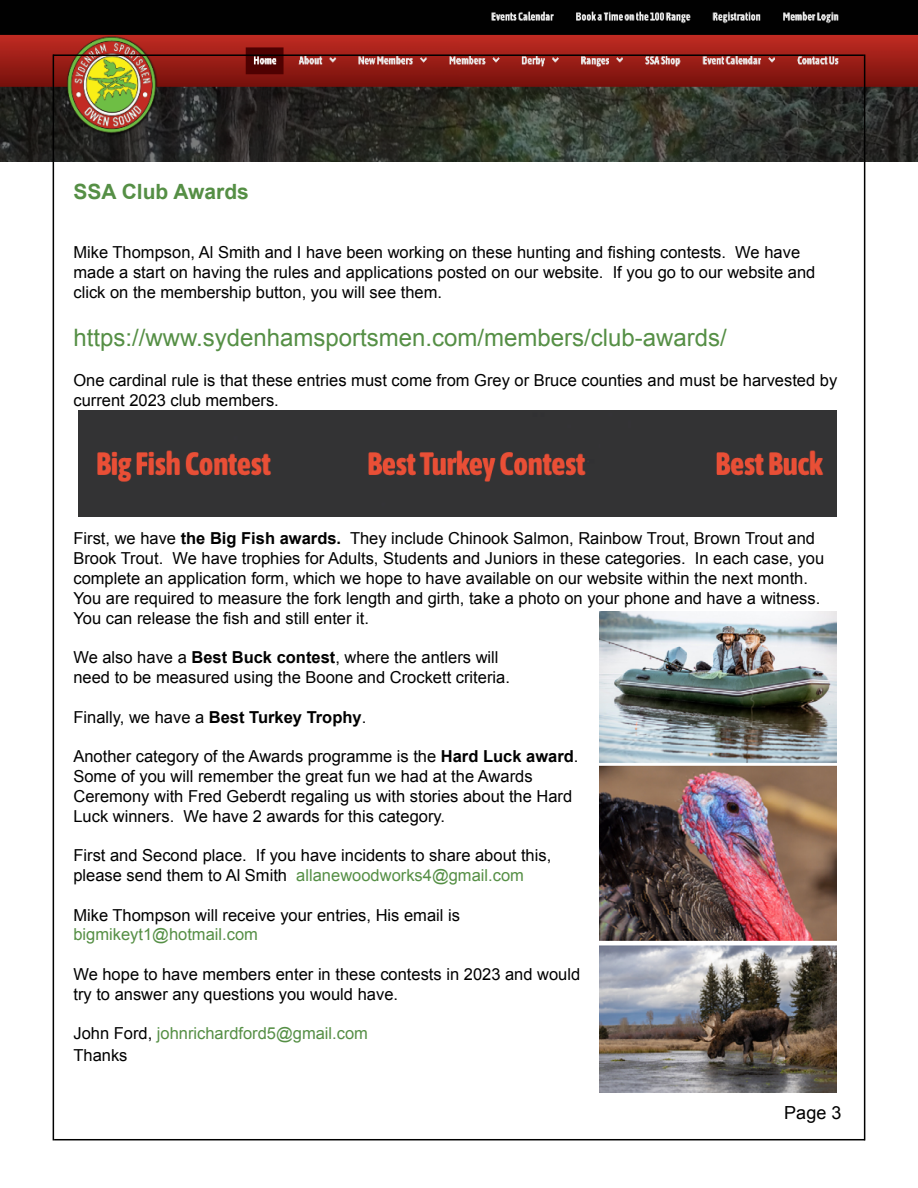
<style>
.page{position:relative;width:918px;height:1188px;background:#fff}
.page>*{position:absolute;margin:0;border:0;box-sizing:border-box;transform-origin:0 0}
.t1{font:24px "Arial";color:#558f45}
.t2{font:700 21px "Arial";color:#558f45}
.t3{font:18px "Arial";color:#000}
.t4{font:16.5px/19.8px "Arial";color:#000}
.t5{font:16.5px/21.6px "Arial";color:#558f45}
.s1{font-weight:700}
.s2{color:#558f45}
.s3{color:#000}
</style>
<div class="page">
<img style="left:0;top:0;width:918px;height:162px">
<hr style="left:53px;top:54px;width:1px;height:1086px;background:#000">
<hr style="left:864px;top:54px;width:1px;height:1086px;background:#000">
<hr style="left:53px;top:54px;width:811px;height:2px;background:#000">
<hr style="left:54px;top:1139px;width:811px;height:1px;background:#000">
<img style="left:78px;top:410px;width:759px;height:106px">
<img style="left:600px;top:611px;width:237px;height:482px">
<p class="t2" style="left:73px;top:178px;width:177px">SSA Club Awards</p>
<p class="t4" style="left:73px;top:243px;width:743px">Mike Thompson, Al Smith and I have been working on these hunting and fishing contests. We have made a start on having the rules and applications posted on our website. If you go to our website and click on the membership button, you will see them.</p>
<h1 class="t1" style="left:73px;top:322px;width:655px">https://www.sydenhamsportsmen.com/members/club-awards/</h1>
<p class="t4" style="left:73px;top:371px;width:765px">One cardinal rule is that these entries must come from Grey or Bruce counties and must be harvested by current 2023 club members.</p>
<p class="t4" style="left:73px;top:529px;width:752px">First, we have <span class="s1">the Big Fish awards.</span> They include Chinook Salmon, Rainbow Trout, Brown Trout and Brook Trout. We have trophies for Adults, Students and Juniors in these categories. In each case, you complete an application form, which we hope to have available on our website within the next month.<br>You are required to measure the fork length and girth, take a photo on your phone and have a witness.<br>You can release the fish and still enter it.</p>
<p class="t4" style="left:73px;top:648px;width:438px">We also have a <span class="s1">Best Buck contest</span>, where the antlers will need to be measured using the Boone and Crockett criteria.</p>
<p class="t4" style="left:73px;top:707px;width:294px">Finally, we have a <span class="s1">Best Turkey Trophy</span>.</p>
<p class="t4" style="left:73px;top:747px;width:507px">Another category of the Awards programme is the <span class="s1">Hard Luck award</span>.<br>Some of you will remember the great fun we had at the Awards Ceremony with Fred Geberdt regaling us with stories about the Hard Luck winners. We have 2 awards for this category.</p>
<p class="t4" style="left:73px;top:846px;width:479px">First and Second place. If you have incidents to share about this, please send them to Al Smith <span class="s2">allanewoodworks4@gmail.com</span></p>
<p class="t4" style="left:73px;top:905px;width:388px">Mike Thompson will receive your entries, His email is</p>
<p class="t5" style="left:73px;top:924px;width:186px">bigmikeyt1@hotmail.com</p>
<p class="t4" style="left:73px;top:965px;width:508px">We hope to have members enter in these contests in 2023 and would try to answer any questions you would have.</p>
<p class="t5" style="left:73px;top:1023px;width:296px"><span class="s3">John Ford,</span> johnrichardford5@gmail.com<br><span class="s3">Thanks</span></p>
<p class="t3" style="left:784px;top:1101px;width:59px">Page 3</p>
</div>
